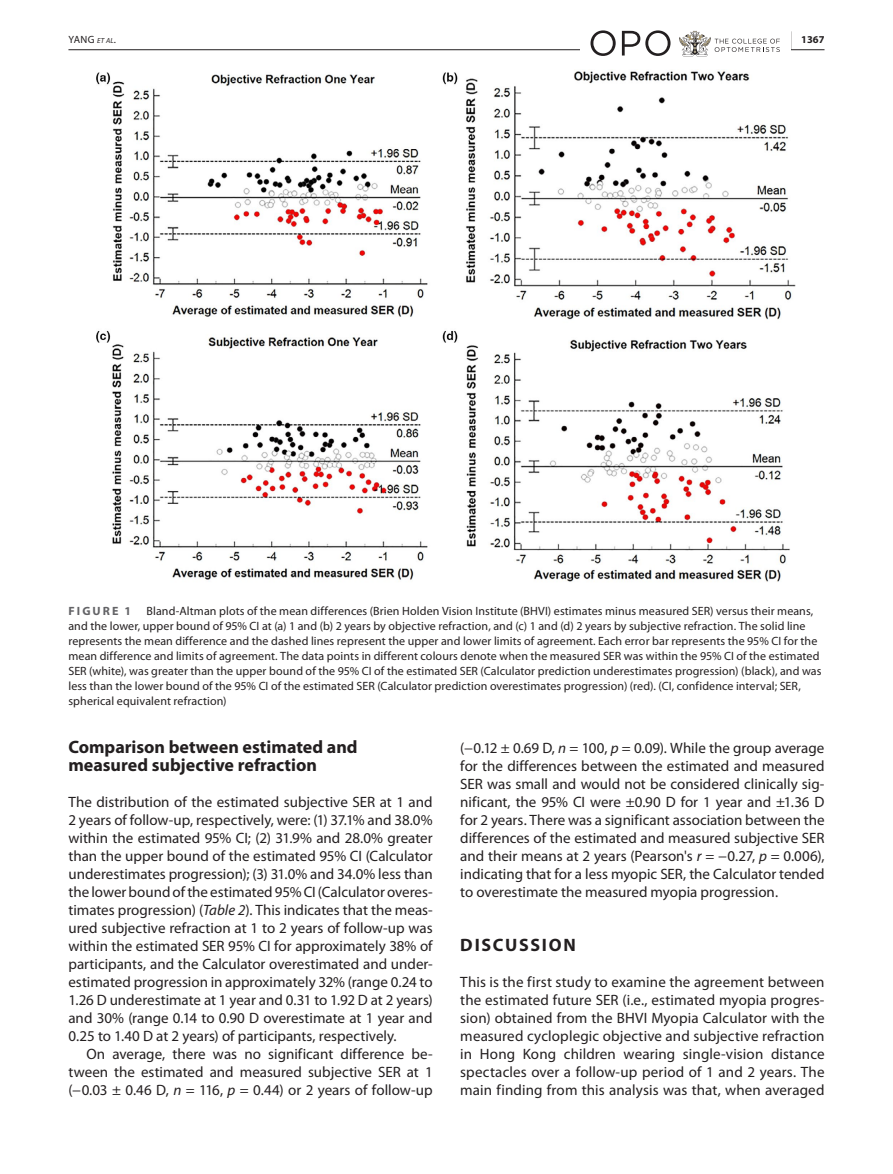
<style>
.page{position:relative;width:893px;height:1174px;background:#fff}
.page>*{position:absolute;margin:0;border:0;box-sizing:border-box;transform-origin:0 0}
.t1{font:700 18px/18px "Myriad Pro";color:#231f20}
.t2{font:700 18px "Myriad Pro";letter-spacing:.095em;color:#231f20}
.t3{font:15px/18px "Myriad Pro";color:#231f20;text-align:justify}
.t4{font:12px/15px "Myriad Pro";letter-spacing:.01em;color:#231f20}
.t5{font:700 12px "Myriad Pro";letter-spacing:.175em;color:#636366}
.t6{font:10.5px "Myriad Pro";color:#231f20}
.t7{font:700 10.5px "Myriad Pro";color:#231f20}
.s1{font-style:italic;font-size:7.35px}
.s2{font-size:18.15px}
.s3{font-style:italic}
</style>
<div class="page">
<hr style="left:68px;top:49px;width:756px;height:1px;background:#231f20">
<div style="left:580px;top:30px;width:210px;height:26px;background:#fff"></div>
<svg style="left:679px;top:31px;width:101px;height:25px"></svg>
<svg style="left:590px;top:30px;width:81px;height:26px"></svg>
<img style="left:96px;top:71px;width:700px;height:511px">
<p class="t6" style="left:69px;top:33px;width:49px">YANG <span class="s1">et al</span>.</p>
<p class="t7" style="left:790px;top:33px;width:36px"><span class="s2">|</span> 1367</p>
<p class="t4" style="left:68px;top:604px;width:755px;text-indent:78px">Bland-Altman plots of the mean differences (Brien Holden Vision Institute (BHVI) estimates minus measured SER) versus their means, and the lower, upper bound of 95% CI at (a) 1 and (b) 2 years by objective refraction, and (c) 1 and (d) 2 years by subjective refraction. The solid line represents the mean difference and the dashed lines represent the upper and lower limits of agreement. Each error bar represents the 95% CI for the mean difference and limits of agreement. The data points in different colours denote when the measured SER was within the 95% CI of the estimated SER (white), was greater than the upper bound of the 95% CI of the estimated SER (Calculator prediction underestimates progression) (black), and was less than the lower bound of the 95% CI of the estimated SER (Calculator prediction overestimates progression) (red). (CI, confidence interval; SER, spherical equivalent refraction)</p>
<p class="t5" style="left:69px;top:604px;width:64px">FIGURE 1</p>
<p class="t1" style="left:68px;top:738px;width:291px">Comparison between estimated and measured subjective refraction</p>
<p class="t3" style="left:68px;top:793px;width:366px">The distribution of the estimated subjective SER at 1 and 2 years of follow-up, respectively, were: (1) 37.1% and 38.0% within the estimated 95% CI; (2) 31.9% and 28.0% greater than the upper bound of the estimated 95% CI (Calculator underestimates progression); (3) 31.0% and 34.0% less than the lower bound of the estimated 95% CI (Calculator overes&shy;timates progression) (<span class="s3">Table 2</span>). This indicates that the meas&shy;ured subjective refraction at 1 to 2 years of follow-up was within the estimated SER 95% CI for approximately 38% of participants, and the Calculator overestimated and under&shy;estimated progression in approximately 32% (range 0.24 to 1.26 D underestimate at 1 year and 0.31 to 1.92 D at 2 years) and 30% (range 0.14 to 0.90 D overestimate at 1 year and 0.25 to 1.40 D at 2 years) of participants, respectively.</p>
<p class="t3" style="left:68px;top:1045px;width:366px;text-indent:18px">On average, there was no significant difference be&shy;tween the estimated and measured subjective SER at 1 (−0.03 ± 0.46 D, <span class="s3">n</span> = 116, <span class="s3">p</span> = 0.44) or 2 years of follow-up</p>
<p class="t3" style="left:460px;top:739px;width:366px">(−0.12 ± 0.69 D, <span class="s3">n</span> = 100, <span class="s3">p</span> = 0.09). While the group average for the differences between the estimated and measured SER was small and would not be considered clinically sig&shy;nificant, the 95% CI were ±0.90 D for 1 year and ±1.36 D for 2 years. There was a significant association between the differences of the estimated and measured subjective SER and their means at 2 years (Pearson's <span class="s3">r</span> = −0.27, <span class="s3">p</span> = 0.006), indicating that for a less myopic SER, the Calculator tended to overestimate the measured myopia progression.</p>
<p class="t2" style="left:460px;top:935px;width:117px">DISCUSSION</p>
<p class="t3" style="left:460px;top:973px;width:366px">This is the first study to examine the agreement between the estimated future SER (i.e., estimated myopia progres&shy;sion) obtained from the BHVI Myopia Calculator with the measured cycloplegic objective and subjective refraction in Hong Kong children wearing single-vision distance spectacles over a follow-up period of 1 and 2 years. The main finding from this analysis was that, when averaged</p>
</div>
